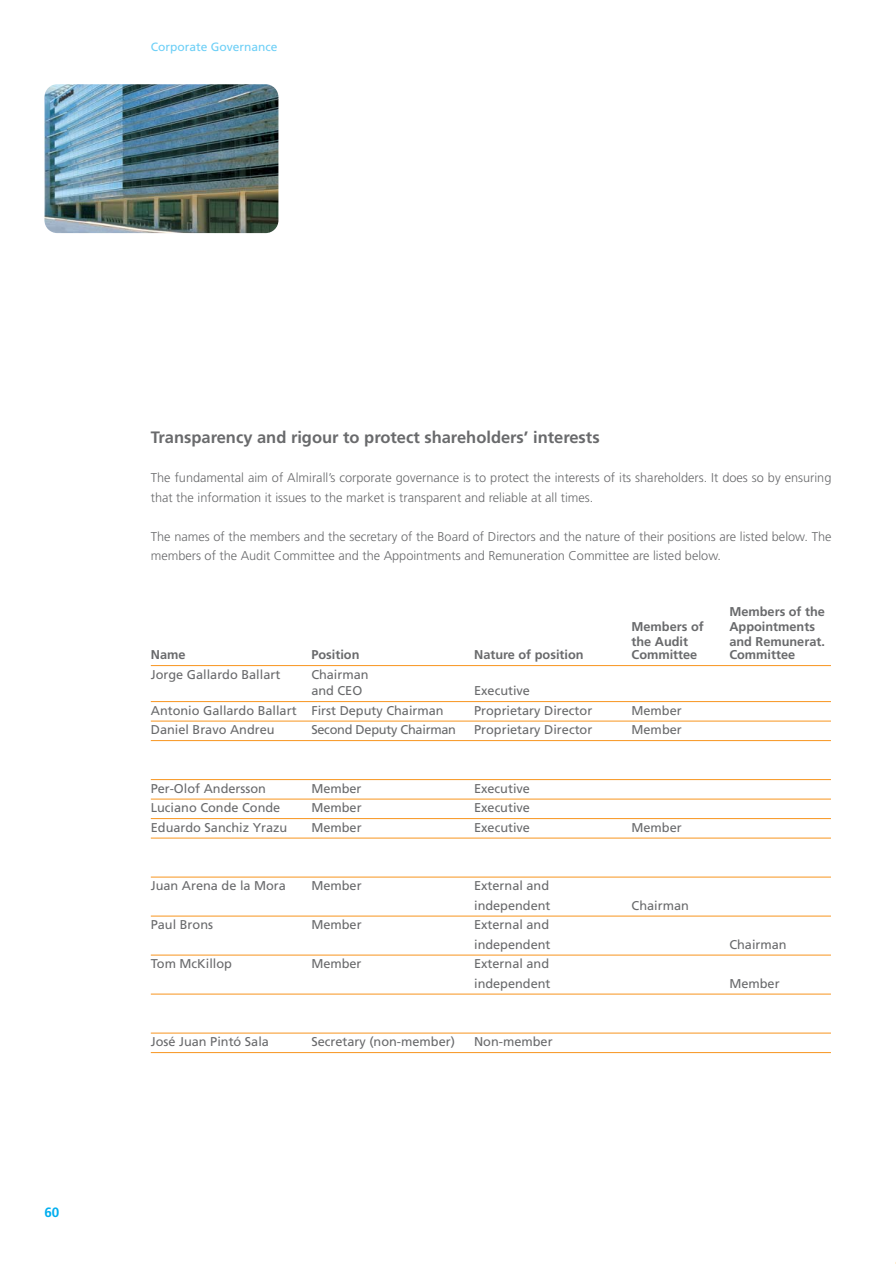
<style>
.page{position:relative;width:896px;height:1264px;background:#fff}
.page>*{position:absolute;margin:0;border:0;box-sizing:border-box;transform-origin:0 0}
.t1{font:700 16.5px "Frutiger";color:#696a6c}
.t2{font:700 13.5px "Frutiger";color:#00aeef}
.t3{font:12.75px/19.5px "Frutiger";color:#696a6c}
.t4{font:300 12.75px/19.5px "Frutiger";color:#696a6c}
.t5{font:700 12.75px "Frutiger";color:#696a6c}
.t6{font:12.75px "Frutiger";letter-spacing:-.02em;color:#696a6c}
.t7{font:12px "Frutiger";color:#6dcff6}
</style>
<div class="page">
<img style="left:44px;top:84px;width:234px;height:149px;border-radius:13px">
<hr style="left:151px;top:665px;width:680px;height:1px;background:#f8951f">
<hr style="left:151px;top:701px;width:680px;height:1px;background:#f8951f">
<hr style="left:151px;top:721px;width:680px;height:1px;background:#f8951f">
<hr style="left:151px;top:740px;width:680px;height:1px;background:#f8951f">
<hr style="left:151px;top:779px;width:680px;height:1px;background:#f8951f">
<hr style="left:151px;top:799px;width:680px;height:1px;background:#f8951f">
<hr style="left:151px;top:818px;width:680px;height:1px;background:#f8951f">
<hr style="left:151px;top:838px;width:680px;height:1px;background:#f8951f">
<hr style="left:151px;top:877px;width:680px;height:1px;background:#f8951f">
<hr style="left:151px;top:916px;width:680px;height:1px;background:#f8951f">
<hr style="left:151px;top:955px;width:680px;height:1px;background:#f8951f">
<hr style="left:151px;top:994px;width:680px;height:1px;background:#f8951f">
<hr style="left:151px;top:1033px;width:680px;height:1px;background:#f8951f">
<hr style="left:151px;top:1052px;width:680px;height:1px;background:#f8951f">
<p class="t7" style="left:151px;top:41px;width:128px">Corporate Governance</p>
<p class="t2" style="left:44px;top:1206px;width:16px">60</p>
<p class="t1" style="left:151px;top:430px;width:450px">Transparency and rigour to protect shareholders’ interests</p>
<p class="t4" style="left:151px;top:469px;width:682px">The fundamental aim of Almirall’s corporate governance is to protect the interests of its shareholders. It does so by ensuring that the information it issues to the market is transparent and reliable at all times.</p>
<p class="t4" style="left:151px;top:527px;width:682px">The names of the members and the secretary of the Board of Directors and the nature of their positions are listed below. The members of the Audit Committee and the Appointments and Remuneration Committee are listed below.</p>
<p class="t5" style="left:729px;top:605px;width:97px">Members of the</p>
<p class="t5" style="left:631px;top:620px;width:74px">Members of</p>
<p class="t5" style="left:729px;top:620px;width:87px">Appointments</p>
<p class="t5" style="left:631px;top:635px;width:58px">the Audit</p>
<p class="t5" style="left:729px;top:635px;width:97px">and Remunerat.</p>
<p class="t5" style="left:151px;top:649px;width:36px">Name</p>
<p class="t5" style="left:311px;top:649px;width:50px">Position</p>
<p class="t5" style="left:474px;top:649px;width:111px">Nature of position</p>
<p class="t5" style="left:631px;top:649px;width:67px">Committee</p>
<p class="t5" style="left:729px;top:649px;width:67px">Committee</p>
<p class="t3" style="left:151px;top:665px;width:131px">Jorge Gallardo Ballart</p>
<p class="t3" style="left:311px;top:667px;width:59px;line-height:16.5px">Chairman and CEO</p>
<p class="t3" style="left:474px;top:682px;width:57px">Executive</p>
<p class="t3" style="left:151px;top:701px;width:294px">Antonio Gallardo Ballart First Deputy Chairman</p>
<p class="t3" style="left:474px;top:701px;width:120px">Proprietary Director</p>
<p class="t3" style="left:631px;top:701px;width:52px">Member</p>
<p class="t3" style="left:151px;top:721px;width:125px">Daniel Bravo Andreu</p>
<p class="t6" style="left:311px;top:724px;width:146px">Second Deputy Chairman</p>
<p class="t3" style="left:474px;top:721px;width:120px">Proprietary Director</p>
<p class="t3" style="left:631px;top:721px;width:52px">Member</p>
<p class="t3" style="left:151px;top:779px;width:117px">Per-Olof Andersson</p>
<p class="t3" style="left:311px;top:779px;width:52px">Member</p>
<p class="t3" style="left:474px;top:779px;width:57px">Executive</p>
<p class="t3" style="left:151px;top:799px;width:131px">Luciano Conde Conde</p>
<p class="t3" style="left:311px;top:799px;width:52px">Member</p>
<p class="t3" style="left:474px;top:799px;width:57px">Executive</p>
<p class="t3" style="left:151px;top:818px;width:138px">Eduardo Sanchiz Yrazu</p>
<p class="t3" style="left:311px;top:818px;width:52px">Member</p>
<p class="t3" style="left:474px;top:818px;width:57px">Executive</p>
<p class="t3" style="left:631px;top:818px;width:52px">Member</p>
<p class="t3" style="left:151px;top:877px;width:137px">Juan Arena de la Mora</p>
<p class="t3" style="left:311px;top:877px;width:52px">Member</p>
<p class="t3" style="left:474px;top:877px;width:78px">External and independent</p>
<p class="t3" style="left:151px;top:916px;width:64px">Paul Brons</p>
<p class="t3" style="left:311px;top:916px;width:52px">Member</p>
<p class="t3" style="left:474px;top:916px;width:78px">External and independent</p>
<p class="t3" style="left:151px;top:955px;width:83px">Tom McKillop</p>
<p class="t3" style="left:311px;top:955px;width:52px">Member</p>
<p class="t3" style="left:474px;top:955px;width:78px">External and independent</p>
<p class="t3" style="left:151px;top:1033px;width:120px">José Juan Pintó Sala</p>
<p class="t3" style="left:311px;top:1033px;width:145px">Secretary (non-member)</p>
<p class="t3" style="left:474px;top:1033px;width:80px">Non-member</p>
<p class="t3" style="left:631px;top:896px;width:59px">Chairman</p>
<p class="t3" style="left:729px;top:935px;width:59px">Chairman</p>
<p class="t3" style="left:729px;top:974px;width:52px">Member</p>
</div>
